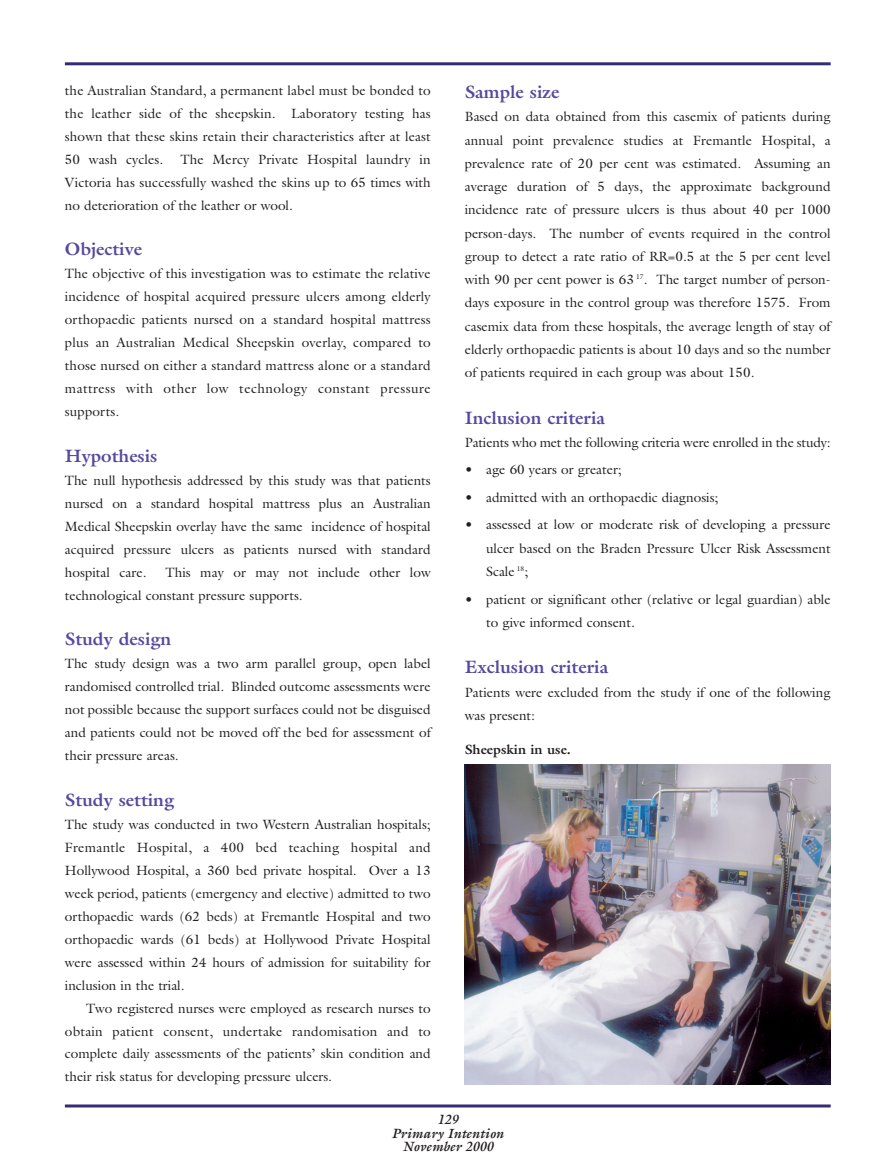
<style>
.page{position:relative;width:893px;height:1169px;background:#fff}
.page>*{position:absolute;margin:0;border:0;box-sizing:border-box;transform-origin:0 0}
.t1{font:700 18px "Galliard";color:#55499e}
.t2{font:13.5px/23px "Galliard";color:#231f20;text-align:justify}
.t3{font:italic 700 13.5px/13.5px "Galliard";color:#231f20;text-align:center}
.t4{font:700 13.5px "Galliard";color:#231f20}
</style>
<div class="page">
<hr style="left:65px;top:62px;width:765px;height:3px;background:#332d73">
<hr style="left:65px;top:1104px;width:765px;height:3px;background:#332d73">
<img style="left:465px;top:764px;width:365px;height:320px">
<p class="t2" style="left:65px;top:80px;width:367px">the Australian Standard, a permanent label must be bonded to the leather side of the sheepskin. Laboratory testing has shown that these skins retain their characteristics after at least 50 wash cycles.</p>
<p class="t2" style="left:65px;top:149px;width:367px;text-indent:116px">The Mercy Private Hospital laundry in Victoria has successfully washed the skins up to 65 times with no deterioration of the leather or wool.</p>
<h1 class="t1" style="left:65px;top:242px;width:79px">Objective</h1>
<p class="t2" style="left:65px;top:264px;width:367px">The objective of this investigation was to estimate the relative incidence of hospital acquired pressure ulcers among elderly orthopaedic patients nursed on a standard hospital mattress plus an Australian Medical Sheepskin overlay, compared to those nursed on either a standard mattress alone or a standard mattress with other low technology constant pressure supports.</p>
<h1 class="t1" style="left:65px;top:449px;width:94px">Hypothesis</h1>
<p class="t2" style="left:65px;top:470px;width:367px">The null hypothesis addressed by this study was that patients nursed on a standard hospital mattress plus an Australian Medical Sheepskin overlay have the same incidence of hospital acquired pressure ulcers as patients nursed with standard hospital care.</p>
<p class="t2" style="left:65px;top:562px;width:367px;text-indent:101px">This may or may not include other low technological constant pressure supports.</p>
<h1 class="t1" style="left:65px;top:632px;width:108px">Study design</h1>
<p class="t2" style="left:65px;top:653px;width:367px">The study design was a two arm parallel group, open label randomised controlled trial. Blinded outcome assessments were not possible because the support surfaces could not be disguised and patients could not be moved off the bed for assessment of their pressure areas.</p>
<h1 class="t1" style="left:65px;top:793px;width:111px">Study setting</h1>
<p class="t2" style="left:65px;top:814px;width:367px">The study was conducted in two Western Australian hospitals; Fremantle Hospital, a 400 bed teaching hospital and Hollywood Hospital, a 360 bed private hospital. Over a 13 week period, patients (emergency and elective) admitted to two orthopaedic wards (62 beds) at Fremantle Hospital and two orthopaedic wards (61 beds) at Hollywood Private Hospital were assessed within 24 hours of admission for suitability for inclusion in the trial.</p>
<p class="t2" style="left:65px;top:997px;width:367px;text-indent:21px">Two registered nurses were employed as research nurses to obtain patient consent, undertake randomisation and to complete daily assessments of the patients’ skin condition and their risk status for developing pressure ulcers.</p>
<h1 class="t1" style="left:465px;top:85px;width:96px">Sample size</h1>
<p class="t2" style="left:465px;top:106px;width:367px">Based on data obtained from this casemix of patients during annual point prevalence studies at Fremantle Hospital, a prevalence rate of 20 per cent was estimated. Assuming an average duration of 5 days, the approximate background incidence rate of pressure ulcers is thus about 40 per 1000 person-days. The number of events required in the control group to detect a rate ratio of RR=0.5 at the 5 per cent level with 90 per cent power is 63 <sup>17</sup>. The target number of person&shy;days exposure in the control group was therefore 1575. From casemix data from these hospitals, the average length of stay of elderly orthopaedic patients is about 10 days and so the number of patients required in each group was about 150.</p>
<h1 class="t1" style="left:465px;top:411px;width:142px">Inclusion criteria</h1>
<p class="t2" style="left:465px;top:432px;width:367px">Patients who met the following criteria were enrolled in the study:</p>
<p class="t2" style="left:465px;top:460px;width:158px">• age 60 years or greater;</p>
<p class="t2" style="left:465px;top:487px;width:255px">• admitted with an orthopaedic diagnosis;</p>
<p class="t2" style="left:486px;top:514px;width:346px;text-indent:-21px">• assessed at low or moderate risk of developing a pressure ulcer based on the Braden Pressure Ulcer Risk Assessment Scale <sup>18</sup>;</p>
<p class="t2" style="left:486px;top:588px;width:346px;text-indent:-21px">• patient or significant other (relative or legal guardian) able to give informed consent.</p>
<h1 class="t1" style="left:465px;top:660px;width:145px">Exclusion criteria</h1>
<p class="t2" style="left:465px;top:681px;width:367px">Patients were excluded from the study if one of the following was present:</p>
<p class="t4" style="left:465px;top:744px;width:108px">Sheepskin in use.</p>
<p class="t3" style="left:391px;top:1114px;width:114px">129<br>Primary Intention<br>November 2000</p>
</div>
